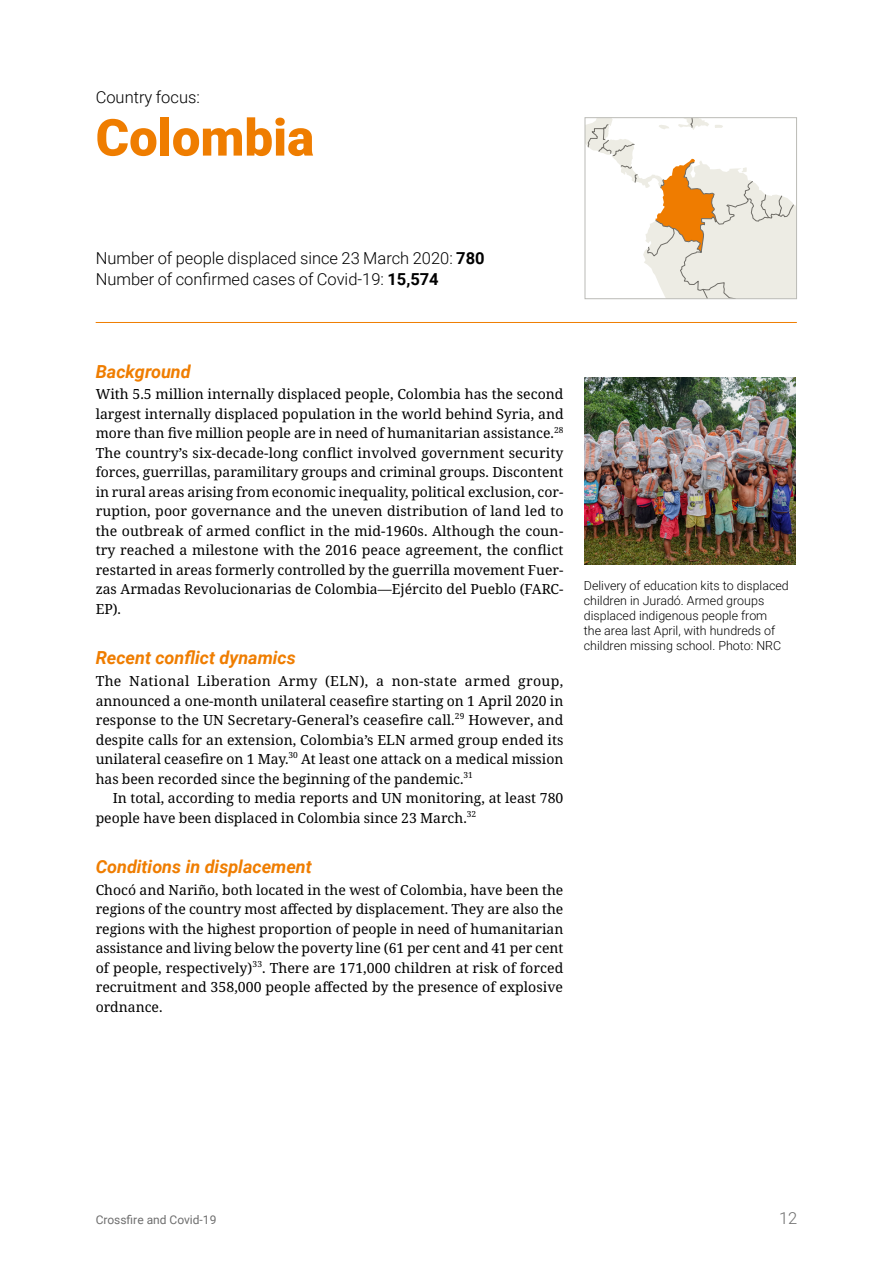
<style>
.page{position:relative;width:893px;height:1263px;background:#fff}
.page>*{position:absolute;margin:0;border:0;box-sizing:border-box;transform-origin:0 0}
.NRC_ingress_first{font:900 51px "Roboto";color:#ef7d00}
.NRC_subheading_3{font:italic 700 18px "Roboto";color:#ef7d00}
.NRC_ingress_first-2{font:300 16.5px "Roboto";color:#000}
.t1{font:300 16.5px "Roboto";color:#6e6e6e}
.NRC_body_no_space{font:13.95px/19.5px "Noto Serif";color:#000;text-align:justify}
.NRC_body_indent{font:13.95px/19.5px "Noto Serif";color:#000}
.NRC_image_text{font:300 12.45px/15px "Roboto";color:#000}
.t2{font:12px "Roboto";color:#6e6e6e}
.s1{font-weight:700}
</style>
<div class="page">
<svg style="left:587px;top:119px;width:208px;height:178px"></svg>
<div style="left:585px;top:117px;width:212px;height:182px;border:1px solid #bbbbb6"></div>
<hr style="left:96px;top:322px;width:701px;height:1px;background:#ef7d00">
<img style="left:584px;top:377px;width:212px;height:188px">
<p class="NRC_ingress_first-2" style="left:96px;top:86px;width:106px">Country focus:</p>
<p class="NRC_ingress_first" style="left:96px;top:102px;width:220px">Colombia</p>
<p class="NRC_ingress_first-2" style="left:96px;top:246px;width:390px">Number of people displaced since 23 March 2020: <span class="s1">780</span></p>
<p class="NRC_ingress_first-2" style="left:96px;top:267px;width:345px">Number of confirmed cases of Covid-19: <span class="s1">15,574</span></p>
<p class="NRC_subheading_3" style="left:96px;top:359px;width:97px">Background</p>
<p class="NRC_body_no_space" style="left:96px;top:385px;width:469px">With 5.5 million internally displaced people, Colombia has the second largest internally displaced population in the world behind Syria, and more than five million people are in need of humanitarian assistance.<sup>28<br></sup>The country’s six-decade-long conflict involved government security forces, guerrillas, paramilitary groups and criminal groups. Discontent in rural areas arising from economic inequality, political exclusion, cor&shy;ruption, poor governance and the uneven distribution of land led to the outbreak of armed conflict in the mid-1960s. Although the coun&shy;try reached a milestone with the 2016 peace agreement, the conflict restarted in areas formerly controlled by the guerrilla movement Fuer&shy;zas Armadas Revolucionarias de Colombia—Ejército del Pueblo (FARC-EP).</p>
<p class="NRC_subheading_3" style="left:96px;top:645px;width:202px">Recent conflict dynamics</p>
<p class="NRC_body_no_space" style="left:96px;top:672px;width:469px">The National Liberation Army (ELN), a non-state armed group, announced a one-month unilateral ceasefire starting on 1 April 2020 in response to the UN Secretary-General’s ceasefire call.<sup>29</sup> However, and despite calls for an extension, Colombia’s ELN armed group ended its unilateral ceasefire on 1 May.<sup>30</sup> At least one attack on a medical mission has been recorded since the beginning of the pandemic.<sup>31</sup></p>
<p class="NRC_body_indent" style="left:96px;top:789px;width:469px;text-indent:17px">In total, according to media reports and UN monitoring, at least 780 people have been displaced in Colombia since 23 March.<sup>32</sup></p>
<p class="NRC_subheading_3" style="left:96px;top:854px;width:218px">Conditions in displacement</p>
<p class="NRC_body_no_space" style="left:96px;top:880px;width:469px">Chocó and Nariño, both located in the west of Colombia, have been the regions of the country most affected by displacement. They are also the regions with the highest proportion of people in need of humanitarian assistance and living below the poverty line (61 per cent and 41 per cent of people, respectively)<sup>33</sup>. There are 171,000 children at risk of forced recruitment and 358,000 people affected by the presence of explosive ordnance.</p>
<p class="NRC_image_text" style="left:584px;top:578px;width:206px">Delivery of education kits to displaced children in Juradó. Armed groups displaced indigenous people from<br>the area last April, with hundreds of children missing school. Photo: NRC</p>
<p class="t2" style="left:96px;top:1211px;width:122px">Crossfire and Covid-19</p>
<p class="t1" style="left:779px;top:1207px;width:20px">12</p>
</div>
